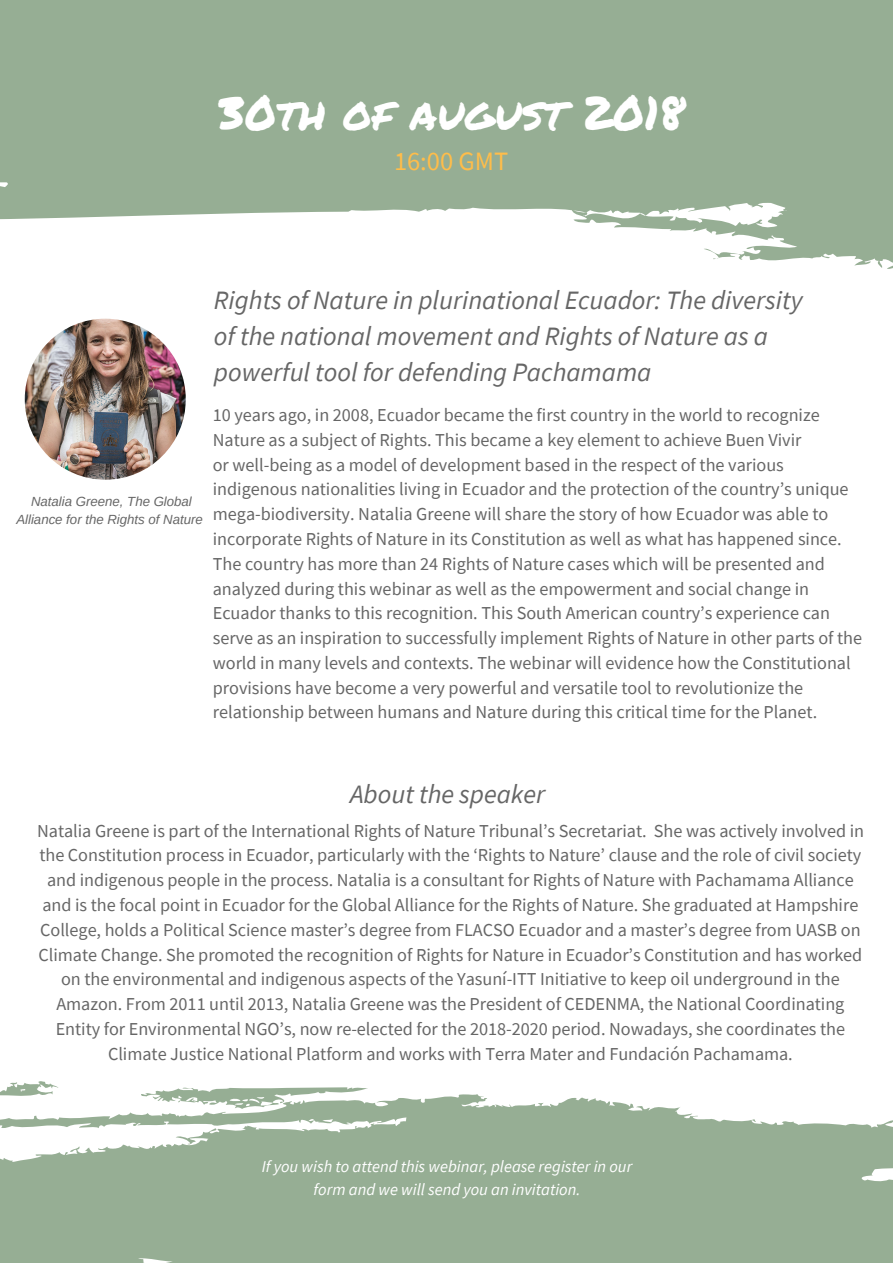
<style>
.page{position:relative;width:893px;height:1263px;background:#fff}
.page>*{position:absolute;margin:0;border:0;box-sizing:border-box;transform-origin:0 0}
.t1{font:46.35px "Permanent Marker";color:#fff}
.t2{font:italic 26.55px/36px "Source Sans Pro";color:#666}
.t3{font:26.55px "Source Sans Pro";color:#ffbd4a}
.t4{font:18.15px/24.8px "Source Sans Pro";color:#666}
.t5{font:italic 16.5px/22.5px "Source Sans Pro";color:#fff;text-align:center}
.t6{font:italic 13.2px/18px "Arimo";color:#666;text-align:center}
</style>
<div class="page">
<svg style="left:0;top:0;width:893px;height:269px;fill:#96ae94"></svg>
<svg style="left:0;top:1094px;width:893px;height:169px;background:#a3b8a2"></svg>
<svg style="left:141px;top:1087px;width:227px;height:22px"></svg>
<svg style="left:0;top:1081px;width:59px;height:18px"></svg>
<img style="left:25px;top:319px;width:161px;height:161px;border-radius:50%">
<h1 class="t1" style="left:219px;top:78px;width:467px">30TH OF AUGUST 2018</h1>
<h2 class="t3" style="left:394px;top:144px;width:116px">16:00 GMT</h2>
<p class="t6" style="left:16px;top:492px;width:188px">Natalia Greene, The Global<br>Alliance for the Rights of Nature</p>
<h2 class="t2" style="left:214px;top:281px;width:590px">Rights of Nature in plurinational Ecuador: The diversity of the national movement and Rights of Nature as a powerful tool for defending Pachamama</h2>
<p class="t4" style="left:213px;top:402px;width:651px">10 years ago, in 2008, Ecuador became the first country in the world to recognize Nature as a subject of Rights. This became a key element to achieve Buen Vivir<br>or well-being as a model of development based in the respect of the various indigenous nationalities living in Ecuador and the protection of the country’s unique mega-biodiversity. Natalia Greene will share the story of how Ecuador was able to incorporate Rights of Nature in its Constitution as well as what has happened since.<br>The country has more than 24 Rights of Nature cases which will be presented and analyzed during this webinar as well as the empowerment and social change in Ecuador thanks to this recognition. This South American country’s experience can serve as an inspiration to successfully implement Rights of Nature in other parts of the world in many levels and contexts. The webinar will evidence how the Constitutional provisions have become a very powerful and versatile tool to revolutionize the relationship between humans and Nature during this critical time for the Planet.</p>
<h2 class="t2" style="left:350px;top:775px;width:197px">About the speaker</h2>
<p class="t4" style="left:37px;top:818px;width:828px;text-align:center">Natalia Greene is part of the International Rights of Nature Tribunal’s Secretariat. She was actively involved in the Constitution process in Ecuador, particularly with the ‘Rights to Nature’ clause and the role of civil society and indigenous people in the process. Natalia is a consultant for Rights of Nature with Pachamama Alliance and is the focal point in Ecuador for the Global Alliance for the Rights of Nature. She graduated at Hampshire College, holds a Political Science master’s degree from FLACSO Ecuador and a master’s degree from UASB on Climate Change. She promoted the recognition of Rights for Nature in Ecuador’s Constitution and has worked on the environmental and indigenous aspects of the Yasuní-ITT Initiative to keep oil underground in the Amazon. From 2011 until 2013, Natalia Greene was the President of CEDENMA, the National Coordinating Entity for Environmental NGO’s, now re-elected for the 2018-2020 period. Nowadays, she coordinates the Climate Justice National Platform and works with Terra Mater and Fundación Pachamama.</p>
<p class="t5" style="left:262px;top:1155px;width:372px">If you wish to attend this webinar, please register in our form and we will send you an invitation.</p>
</div>
